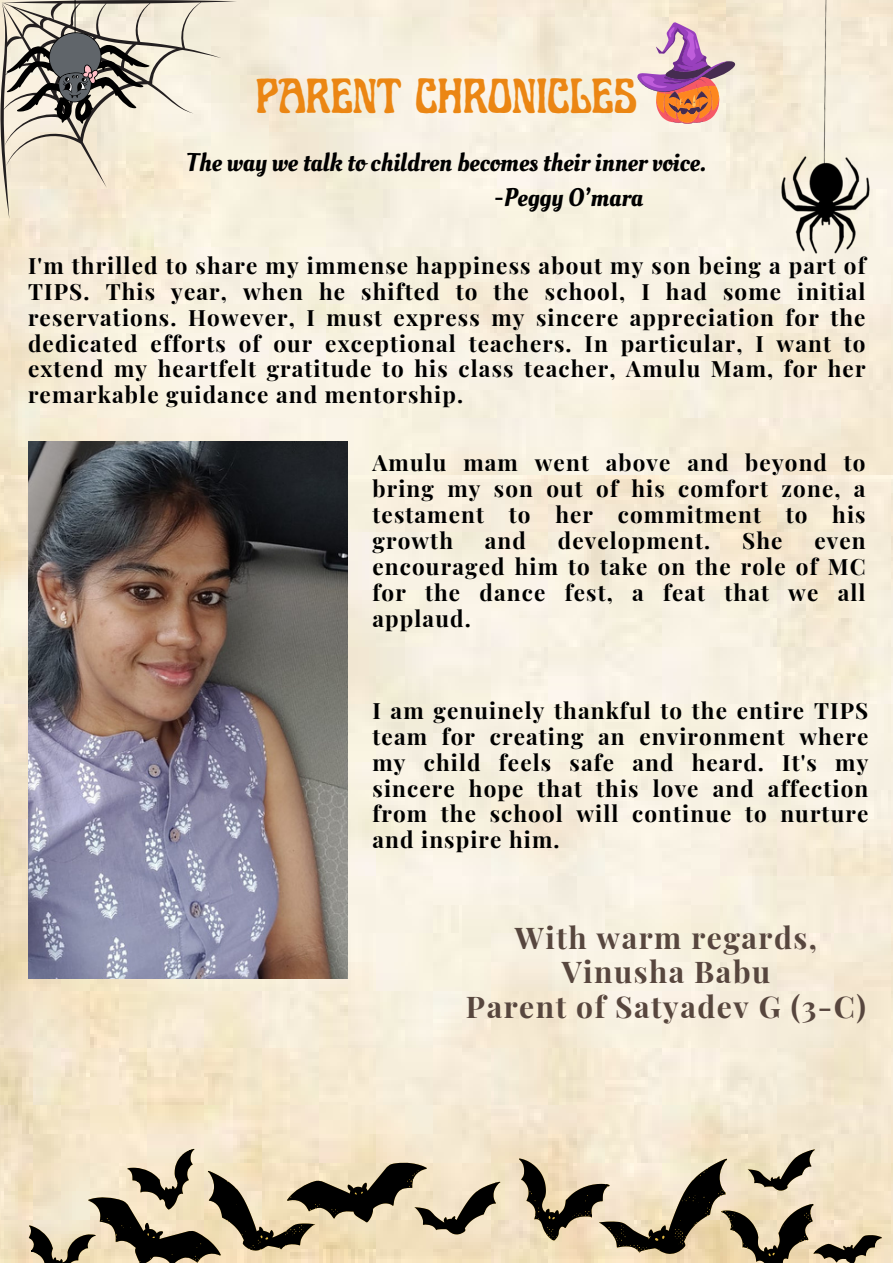
<style>
.page{position:relative;width:893px;height:1264px;background:#fff}
.page>*{position:absolute;margin:0;border:0;box-sizing:border-box;transform-origin:0 0}
.t1{font:49.5px "Art Nuvo";color:#eb8613}
.t2{font:700 30px "Playfair Display";letter-spacing:.05em;color:#57463e}
.t3{font:25.5px "Oleo Script";color:#000}
.t4{font:700 22.5px/25.8px "Playfair Display";letter-spacing:.05em;color:#000;text-align:justify}
</style>
<div class="page">
<img style="left:0;top:0;width:892px;height:476px">
<img style="left:0;top:476px;width:892px;height:785px">
<svg style="left:0;top:0;width:237px;height:219px;background:#ece3d0"></svg>
<svg style="left:7px;top:0;width:142px;height:124px;background:#a29d93"></svg>
<img style="left:781px;top:0;width:88px;height:253px">
<img style="left:28px;top:441px;width:319px;height:537px">
<svg style="left:29px;top:1148px;width:853px;height:114px;background:#baad94"></svg>
<svg style="left:637px;top:22px;width:98px;height:102px;background:#d5a6a9"></svg>
<p class="t1" style="left:256px;top:75px;width:382px">PARENT CHRONICLES</p>
<p class="t3" style="left:186px;top:146px;width:521px">The way we talk to children becomes their inner voice.</p>
<p class="t3" style="left:494px;top:181px;width:150px">-Peggy O’mara</p>
<p class="t4" style="left:28px;top:252px;width:839px">I'm thrilled to share my immense happiness about my son being a part of TIPS. This year, when he shifted to the school, I had some initial reservations. However, I must express my sincere appreciation for the dedicated efforts of our exceptional teachers. In particular, I want to extend my heartfelt gratitude to his class teacher, Amulu Mam, for her remarkable guidance and mentorship.</p>
<p class="t4" style="left:372px;top:449px;width:494px">Amulu mam went above and beyond to bring my son out of his comfort zone, a testament to her commitment to his growth</p>
<p class="t4" style="left:485px;top:527px;width:43px">and</p>
<p class="t4" style="left:557px;top:527px;width:154px">development.</p>
<p class="t4" style="left:742px;top:527px;width:42px">She</p>
<p class="t4" style="left:372px;top:527px;width:494px;text-indent:442px">even encouraged him to take on the role of MC for the dance fest, a feat that we all applaud.</p>
<p class="t4" style="left:372px;top:696px;width:497px">I am genuinely thankful to the entire TIPS team for creating an environment where my child feels safe and heard. It's my sincere hope that this love and affection from the school will continue to nurture and inspire him.</p>
<p class="t2" style="left:515px;top:916px;width:303px">With warm regards,</p>
<p class="t2" style="left:561px;top:950px;width:210px">Vinusha Babu</p>
<p class="t2" style="left:466px;top:985px;width:401px">Parent of Satyadev G (3-C)</p>
</div>
